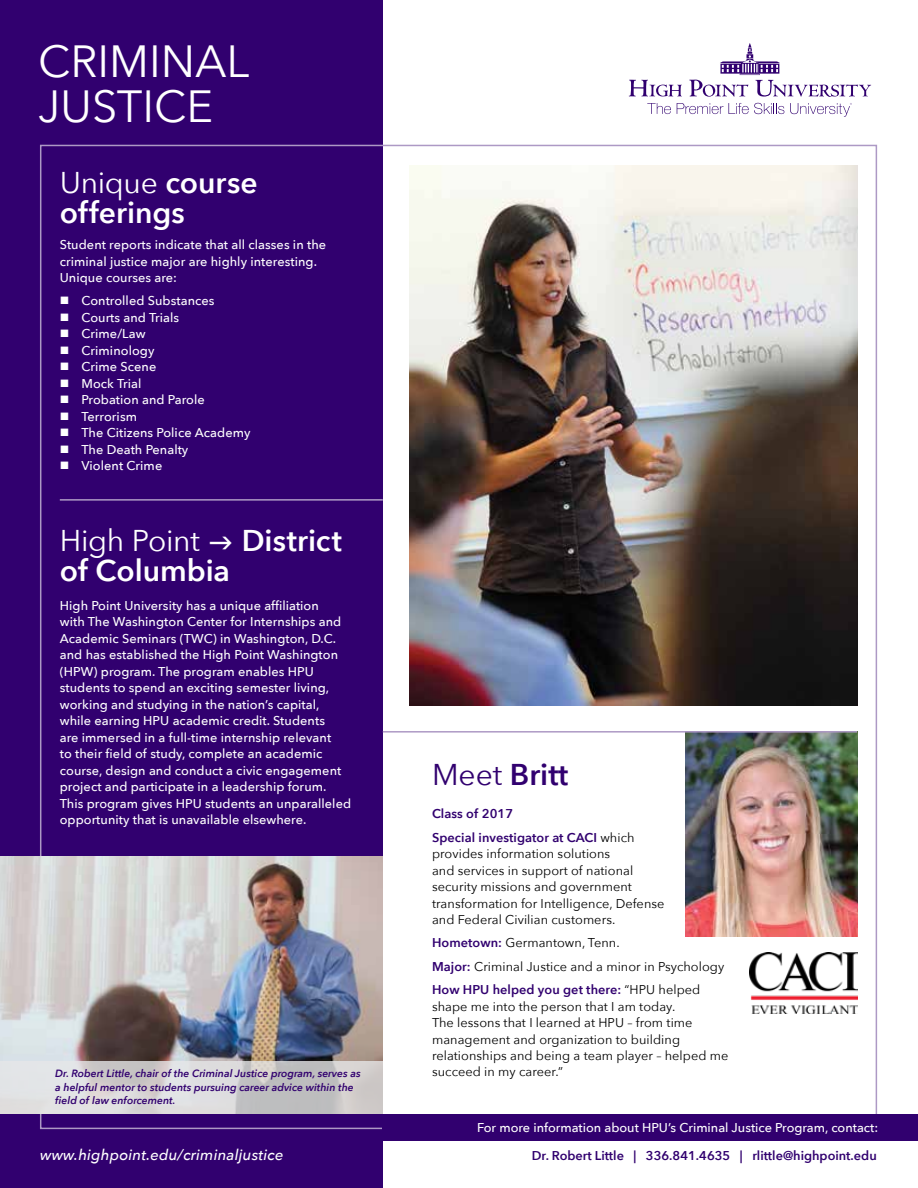
<style>
.page{position:relative;width:918px;height:1188px;background:#fff}
.page>*{position:absolute;margin:0;border:0;box-sizing:border-box;transform-origin:0 0}
.t1{font:45px/45px "Avenir Next";color:#fff}
.t2{font:600 30px/30px "Avenir Next";color:#fff}
.t3{font:600 30px "Avenir Next";color:#31006f}
.t4{font:30px "Avenir Next";letter-spacing:-.01em;color:#fff}
.t5{font:italic 500 15px "Avenir Next";letter-spacing:.01em;color:#fff}
.t6{font:500 12.75px/16.5px "Avenir Next";letter-spacing:.005em;color:#fff}
.t7{font:12.75px/16.5px "Avenir Next";letter-spacing:.005em;color:#000}
.t8{font:600 12.75px/23.2px "Avenir Next";color:#31006f}
.t9{font:italic 600 10.5px/13.5px "Avenir Next";color:#31006f}
.s1{font-weight:400}
.s2{font-weight:400;color:#000}
.s3{font-weight:600;color:#31006f}
</style>
<div class="page">
<div style="left:0;top:0;width:383px;height:1188px;background:#31006f"></div>
<img style="left:40px;top:144px;width:838px;height:986px">
<div style="left:383px;top:1114px;width:535px;height:27px;background:#31006f"></div>
<img style="left:0;top:856px;width:383px;height:205px">
<svg style="left:629px;top:80px;width:53px;height:16px"></svg>
<svg style="left:689px;top:43px;width:182px;height:54px"></svg>
<svg style="left:647px;top:103px;width:24px;height:11px"></svg>
<svg style="left:677px;top:103px;width:107px;height:11px"></svg>
<svg style="left:790px;top:103px;width:62px;height:14px"></svg>
<svg style="left:0;top:1061px;width:383px;height:53px;background:#d3d2d3"></svg>
<img style="left:749px;top:952px;width:108px;height:62px">
<svg style="left:210px;top:536px;width:22px;height:13px"></svg>
<h1 class="t1" style="left:38px;top:37px;width:213px">CRIMINAL<br>JUSTICE</h1>
<h2 class="t2" style="left:60px;top:167px;width:199px"><span class="s1">Unique</span> course offerings</h2>
<p class="t6" style="left:60px;top:236px;width:268px">Student reports indicate that all classes in the criminal justice major are highly interesting.<br>Unique courses are:</p>
<p class="t6" style="left:60px;top:292px;width:156px">■ Controlled Substances</p>
<p class="t6" style="left:60px;top:309px;width:121px">■ Courts and Trials</p>
<p class="t6" style="left:60px;top:325px;width:87px">■ Crime/Law</p>
<p class="t6" style="left:60px;top:342px;width:96px">■ Criminology</p>
<p class="t6" style="left:60px;top:358px;width:98px">■ Crime Scene</p>
<p class="t6" style="left:60px;top:375px;width:83px">■ Mock Trial</p>
<p class="t6" style="left:60px;top:391px;width:146px">■ Probation and Parole</p>
<p class="t6" style="left:60px;top:408px;width:79px">■ Terrorism</p>
<p class="t6" style="left:60px;top:424px;width:192px">■ The Citizens Police Academy</p>
<p class="t6" style="left:60px;top:441px;width:130px">■ The Death Penalty</p>
<p class="t6" style="left:60px;top:457px;width:104px">■ Violent Crime</p>
<h2 class="t4" style="left:60px;top:515px;width:142px">High Point</h2>
<h2 class="t2" style="left:242px;top:524px;width:102px">District</h2>
<h2 class="t2" style="left:60px;top:554px;width:172px">of Columbia</h2>
<p class="t6" style="left:60px;top:597px;width:293px">High Point University has a unique affiliation<br>with The Washington Center for Internships and Academic Seminars (TWC) in Washington, D.C. and has established the High Point Washington (HPW) program. The program enables HPU students to spend an exciting semester living, working and studying in the nation’s capital, while earning HPU academic credit. Students<br>are immersed in a full-time internship relevant<br>to their field of study, complete an academic course, design and conduct a civic engagement project and participate in a leadership forum.<br>This program gives HPU students an unparalleled opportunity that is unavailable elsewhere.</p>
<p class="t9" style="left:55px;top:1067px;width:307px">Dr. Robert Little, chair of the Criminal Justice program, serves as a helpful mentor to students pursuing career advice within the field of law enforcement.</p>
<p class="t5" style="left:40px;top:1142px;width:245px">www.highpoint.edu/criminaljustice</p>
<h2 class="t3" style="left:432px;top:749px;width:138px"><span class="s1">Meet</span> Britt</h2>
<p class="t8" style="left:432px;top:802px;width:204px">Class of 2017<br>Special investigator at CACI <span class="s2">which</span></p>
<p class="t7" style="left:432px;top:845px;width:234px">provides information solutions<br>and services in support of national security missions and government transformation for Intelligence, Defense and Federal Civilian customers.</p>
<p class="t7" style="left:432px;top:931px;width:294px;line-height:23.2px"><span class="s3">Hometown:</span> Germantown, Tenn.<br><span class="s3">Major:</span> Criminal Justice and a minor in Psychology<br><span class="s3">How HPU helped you get there:</span> “HPU helped</p>
<p class="t7" style="left:432px;top:997px;width:298px">shape me into the person that I am today.<br>The lessons that I learned at HPU – from time management and organization to building relationships and being a team player – helped me succeed in my career.”</p>
<p class="t6" style="left:477px;top:1119px;width:402px">For more information about HPU’s Criminal Justice Program, contact:</p>
<p class="t8" style="left:532px;top:1144px;width:346px">Dr. Robert Little | 336.841.4635 | rlittle@highpoint.edu</p>
</div>
